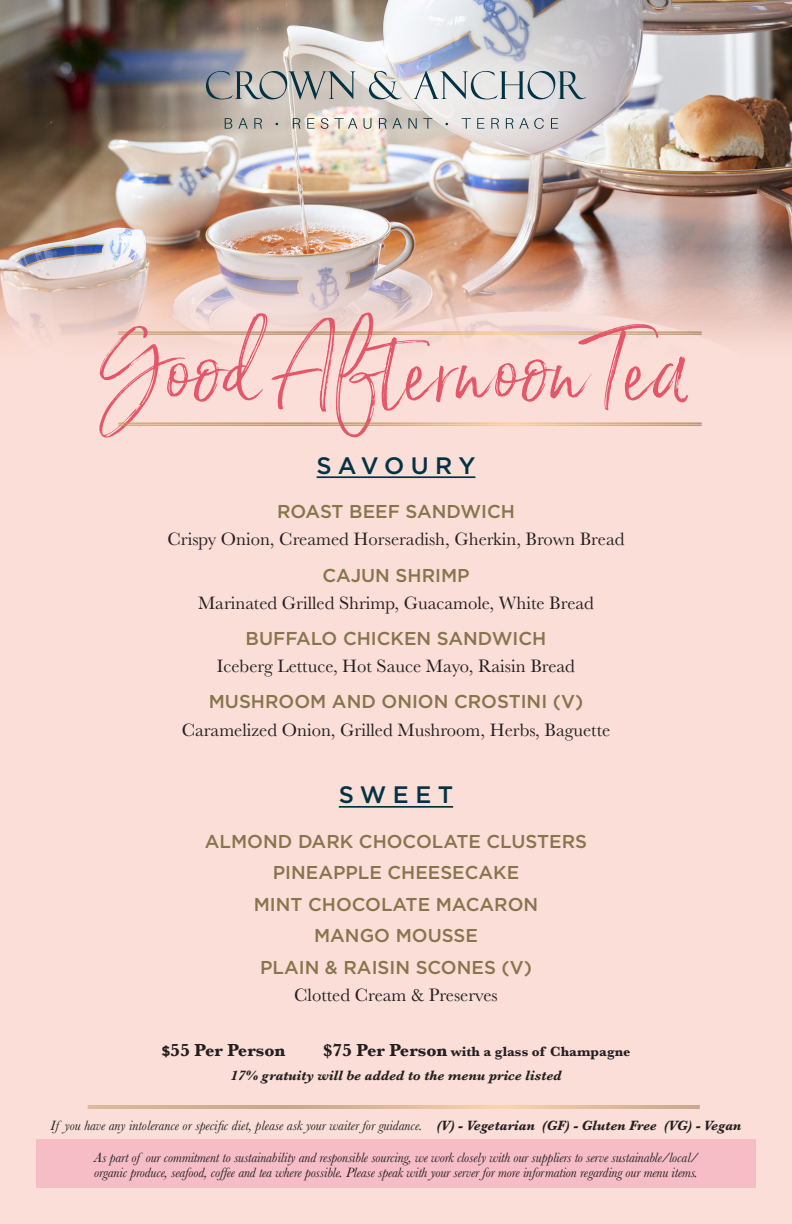
<style>
.page{position:relative;width:792px;height:1224px;background:#fbded7}
.page>*{position:absolute;margin:0;border:0;box-sizing:border-box;transform-origin:0 0}
.t1{font:91.8px "Saturday Script";color:#e55669}
.t2{font:500 23.8px "Gotham";letter-spacing:.265em;color:#023344}
.t3{font:18.6px/27.2px "Baskerville";color:#231f20;text-align:center}
.t4{font:500 18.6px "Gotham";color:#86754d}
.t5{font:700 18px "Baskerville";color:#231f20}
.t6{font:italic 14px/15px "Baskerville";letter-spacing:-.01em;color:#231f20}
.t7{font:italic 700 14px "Baskerville";color:#231f20}
.t8{font:700 14px "Baskerville";color:#231f20}
.s1{font-family:"Gotham";font-weight:500;color:#86754d}
.s2{font-family:"Gotham";font-size:14px}
.s3{font-size:18px}
.s4{font-weight:700}
</style>
<div class="page">
<img style="left:0;top:0;width:792px;height:479px">
<div style="left:83px;top:0;width:625px;height:256px;background:#fff;opacity:.75"></div>
<svg style="left:206px;top:71px;width:149px;height:28px;background:#a1a5a3"></svg>
<svg style="left:369px;top:71px;width:33px;height:28px"></svg>
<svg style="left:414px;top:71px;width:172px;height:28px;background:#bac1c5"></svg>
<svg style="left:225px;top:118px;width:7px;height:11px"></svg>
<svg style="left:238px;top:118px;width:10px;height:11px"></svg>
<svg style="left:254px;top:118px;width:8px;height:11px"></svg>
<svg style="left:293px;top:118px;width:7px;height:11px"></svg>
<svg style="left:307px;top:118px;width:7px;height:11px"></svg>
<svg style="left:321px;top:118px;width:7px;height:11px"></svg>
<svg style="left:334px;top:118px;width:23px;height:11px"></svg>
<svg style="left:364px;top:118px;width:7px;height:11px"></svg>
<svg style="left:379px;top:118px;width:23px;height:11px"></svg>
<svg style="left:408px;top:118px;width:9px;height:11px"></svg>
<svg style="left:423px;top:118px;width:9px;height:11px"></svg>
<svg style="left:462px;top:118px;width:9px;height:11px"></svg>
<svg style="left:477px;top:118px;width:7px;height:11px"></svg>
<svg style="left:491px;top:118px;width:8px;height:11px"></svg>
<svg style="left:506px;top:118px;width:38px;height:11px"></svg>
<svg style="left:551px;top:118px;width:7px;height:11px"></svg>
<hr style="left:119px;top:332px;width:582px;height:1px;background:#fff">
<hr style="left:119px;top:334px;width:582px;height:1px;background:#fff">
<hr style="left:317px;top:476px;width:158px;height:2px;background:#023344">
<hr style="left:339px;top:806px;width:114px;height:2px;background:#023344">
<hr style="left:88px;top:1106px;width:612px;height:1px;background:#fff">
<hr style="left:88px;top:1108px;width:612px;height:1px;background:#fff">
<hr style="left:119px;top:423px;width:582px;height:1px;background:#fff">
<hr style="left:119px;top:425px;width:582px;height:1px;background:#fff">
<div style="left:36px;top:1139px;width:720px;height:49px;background:#f6bdc6"></div>
<p class="t1" style="left:103px;top:313px;width:588px">Good Afternoon Tea</p>
<p class="t2" style="left:317px;top:450px;width:160px">SAVOURY</p>
<p class="t3" style="left:167px;top:499px;width:458px"><span class="s1">ROAST BEEF SANDWICH<br></span>Crispy Onion, Creamed Horseradish, Gherkin, Brown Bread</p>
<p class="t3" style="left:198px;top:562px;width:397px"><span class="s1">CAJUN SHRIMP<br></span>Marinated Grilled Shrimp, Guacamole, White Bread</p>
<p class="t3" style="left:217px;top:626px;width:360px"><span class="s1">BUFFALO CHICKEN SANDWICH<br></span>Iceberg Lettuce, Hot Sauce Mayo, Raisin Bread</p>
<p class="t3" style="left:182px;top:689px;width:430px"><span class="s1">MUSHROOM AND ONION CROSTINI (V)<br></span>Caramelized Onion, Grilled Mushroom, Herbs, Baguette</p>
<p class="t2" style="left:339px;top:779px;width:116px">SWEET</p>
<p class="t4" style="left:205px;top:829px;width:384px">ALMOND DARK CHOCOLATE CLUSTERS</p>
<p class="t4" style="left:273px;top:861px;width:248px">PINEAPPLE CHEESECAKE</p>
<p class="t4" style="left:254px;top:892px;width:286px">MINT CHOCOLATE MACARON</p>
<p class="t4" style="left:314px;top:924px;width:165px">MANGO MOUSSE</p>
<p class="t3" style="left:260px;top:955px;width:273px"><span class="s1">PLAIN &amp; RAISIN SCONES (V)<br></span>Clotted Cream &amp; Preserves</p>
<p class="t5" style="left:162px;top:1037px;width:125px"><span class="s2">$</span>55 Per Person</p>
<p class="t8" style="left:323px;top:1042px;width:309px"><span class="s3">$75 Per Person</span> with a glass of Champagne</p>
<p class="t7" style="left:230px;top:1066px;width:333px">17% gratuity will be added to the menu price listed</p>
<p class="t6" style="left:51px;top:1118px;width:692px">If you have any intolerance or specific diet, please ask your waiter for guidance. <span class="s4">(V) - Vegetarian (GF) - Gluten Free (VG) - Vegan</span></p>
<p class="t6" style="left:94px;top:1150px;width:605px">As part of our commitment to sustainability and responsible sourcing, we work closely with our suppliers to serve sustainable/local/ organic produce, seafood, coffee and tea where possible. Please speak with your server for more information regarding our menu items.</p>
</div>
